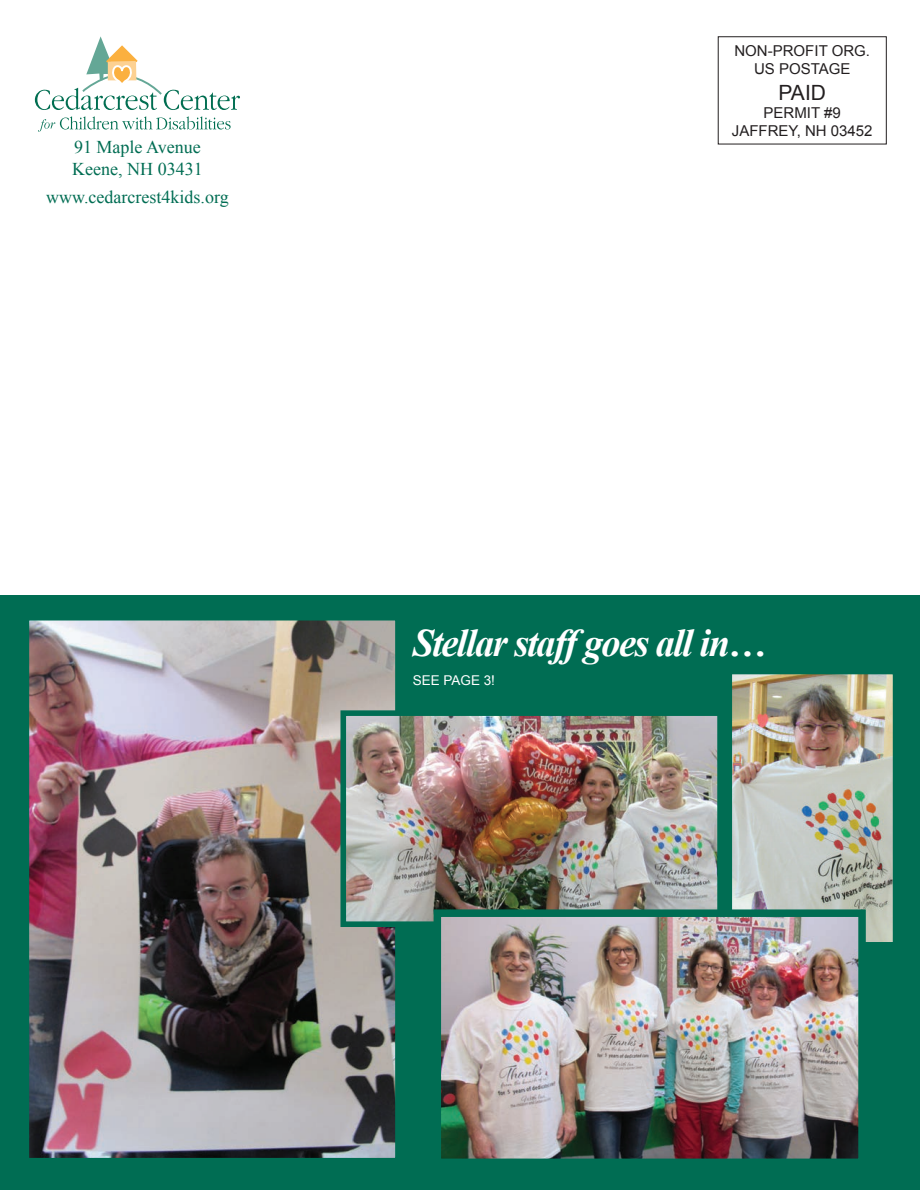
<style>
.page{position:relative;width:920px;height:1190px;background:#fff}
.page>*{position:absolute;margin:0;border:0;box-sizing:border-box;transform-origin:0 0}
.t1{font:italic 700 39px "Times New Roman";letter-spacing:-.04em;color:#fff}
.t2{font:21px "Arial";color:#231f20}
.t3{font:18px/21.6px "Times New Roman";color:#006d53}
.t4{font:15px/18px "Arial";color:#231f20;text-align:center}
.t5{font:13.5px "Arial";color:#fff}
</style>
<div class="page">
<div style="left:0;top:595px;width:919px;height:594px;background:#006d53"></div>
<img style="left:30px;top:621px;width:364px;height:536px">
<div style="left:21px;top:612px;width:382px;height:554px;border:8px solid #006d53"></div>
<img style="left:347px;top:717px;width:368px;height:203px">
<div style="left:340px;top:710px;width:382px;height:217px;border:6px solid #006d53"></div>
<div style="left:717px;top:36px;width:169px;height:108px;border:1px solid #231f20"></div>
<svg style="left:38px;top:116px;width:192px;height:16px"></svg>
<svg style="left:35px;top:36px;width:205px;height:74px"></svg>
<img style="left:733px;top:676px;width:158px;height:264px">
<div style="left:727px;top:670px;width:170px;height:276px;border:5px solid #006d53"></div>
<img style="left:442px;top:918px;width:414px;height:239px">
<div style="left:433px;top:909px;width:432px;height:257px;border:8px solid #006d53"></div>
<p class="t3" style="left:72px;top:136px;width:132px">91 Maple Avenue<br>Keene, NH 03431</p>
<p class="t3" style="left:46px;top:186px;width:184px">www.cedarcrest4kids.org</p>
<p class="t4" style="left:734px;top:42px;width:137px">NON-PROFIT ORG.<br>US POSTAGE</p>
<p class="t2" style="left:778px;top:80px;width:49px">PAID</p>
<p class="t4" style="left:732px;top:103px;width:142px">PERMIT #9<br>JAFFREY, NH 03452</p>
<h1 class="t1" style="left:412px;top:620px;width:355px">Stellar staff goes all in…</h1>
<p class="t5" style="left:412px;top:673px;width:84px">SEE PAGE 3!</p>
</div>
